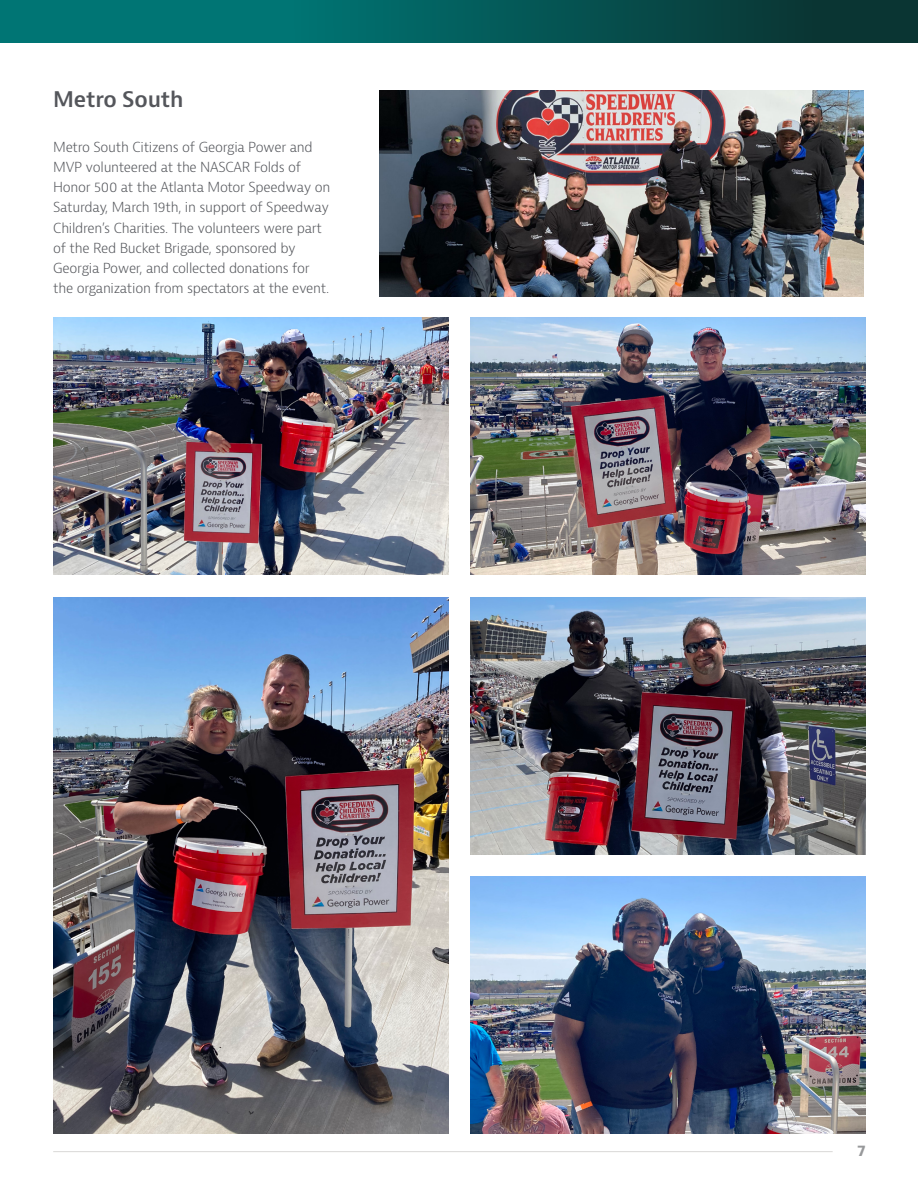
<style>
.page{position:relative;width:918px;height:1188px;background:#fff}
.page>*{position:absolute;margin:0;border:0;box-sizing:border-box;transform-origin:0 0}
.t1{font:600 21px "Bernina Sans";letter-spacing:-.01em;color:#54565b}
.t2{font:700 15px "Bernina Sans";color:#97989a}
.t3{font:300 13.5px/20.2px "Bernina Sans";letter-spacing:-.02em;color:#54565b}
</style>
<div class="page">
<div style="left:0;top:0;width:918px;height:43px;background:linear-gradient(to right,#008484,#0a3331)"></div>
<hr style="left:53px;top:1151px;width:780px;height:1px;background:#d9d8d6">
<img style="left:379px;top:91px;width:485px;height:206px">
<img style="left:53px;top:597px;width:395px;height:537px">
<img style="left:471px;top:318px;width:395px;height:257px">
<img style="left:53px;top:318px;width:395px;height:257px">
<img style="left:471px;top:597px;width:395px;height:257px">
<img style="left:471px;top:877px;width:395px;height:257px">
<h1 class="t1" style="left:53px;top:86px;width:132px">Metro South</h1>
<p class="t3" style="left:53px;top:137px;width:279px">Metro South Citizens of Georgia Power and MVP volunteered at the NASCAR Folds of Honor 500 at the Atlanta Motor Speedway on Saturday, March 19th, in support of Speedway Children’s Charities. The volunteers were part of the Red Bucket Brigade, sponsored by Georgia Power, and collected donations for the organization from spectators at the event.</p>
<p class="t2" style="left:858px;top:1141px;width:10px">7</p>
</div>
